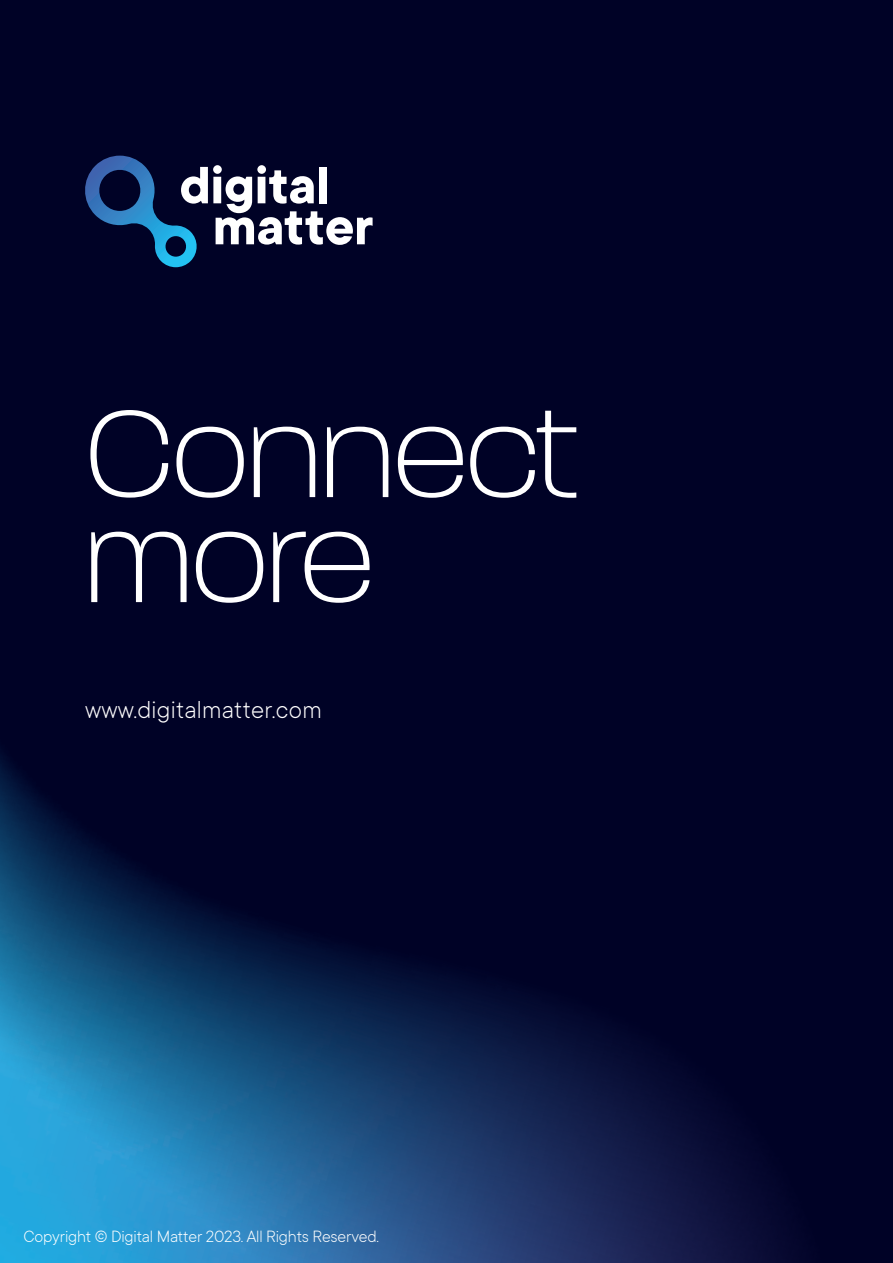
<style>
.page{position:relative;width:893px;height:1263px;background:#000226}
.page>*{position:absolute;margin:0;border:0;box-sizing:border-box;transform-origin:0 0}
.t1{font:200 135px/105px "Paralucent";color:#fff}
.t2{font:300 27px "TT Commons";letter-spacing:.01em;color:#fff}
.t3{font:300 18px "TT Commons";letter-spacing:-.01em;color:#fff}
</style>
<div class="page">
<img style="left:0;top:755px;width:787px;height:508px">
<svg style="left:85px;top:156px;width:288px;height:111px"></svg>
<h1 class="t1" style="left:85px;top:401px;width:495px">Connect more</h1>
<h2 class="t2" style="left:85px;top:693px;width:238px">www.digitalmatter.com</h2>
<p class="t3" style="left:23px;top:1225px;width:357px">Copyright © Digital Matter 2023. All Rights Reserved.</p>
</div>
